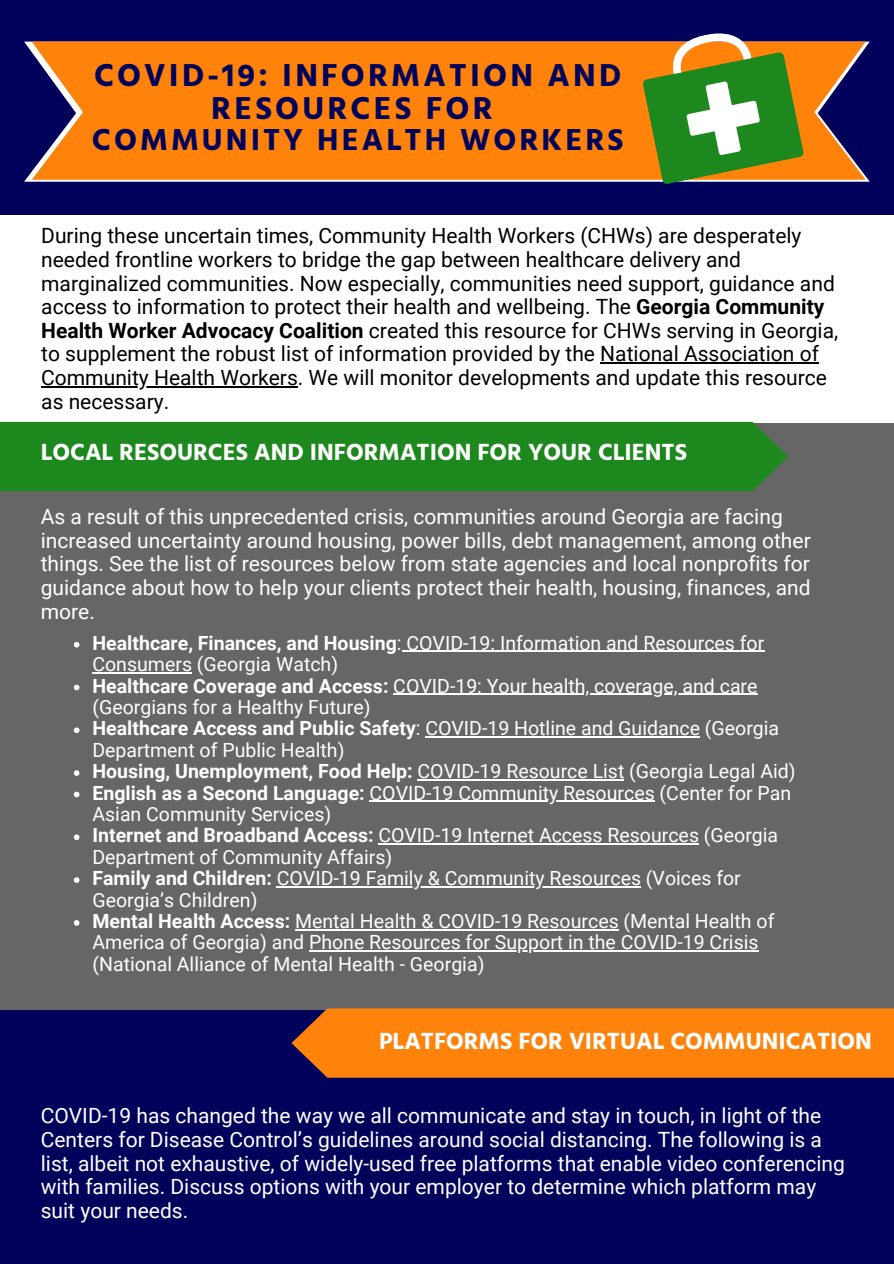
<style>
.page{position:relative;width:894px;height:1264px;background:#fff}
.page>*{position:absolute;margin:0;border:0;box-sizing:border-box;transform-origin:0 0}
.t1{font:700 32.55px/32.7px "Hind Guntur";letter-spacing:.1em;color:#01005b;text-align:center}
.t2{font:700 31.2px "Hind Guntur";letter-spacing:.1em;color:#01005b}
.t3{font:700 24px "Hind Guntur";color:#fff}
.t4{font:21px/23.7px "Roboto";color:#fff}
.t5{font:21px/23.7px "Roboto";color:#000}
.t6{font:19.5px/21.5px "Roboto";color:#fff}
.s1{font-weight:700}
</style>
<div class="page">
<div style="left:0;top:0;width:893px;height:1263px;background:#01005b"></div>
<svg style="left:24px;top:42px;width:845px;height:140px"></svg>
<svg style="left:32px;top:42px;width:833px;height:138px;background:#ef7c13"></svg>
<div style="left:0;top:422px;width:893px;height:587px;background:#666"></div>
<div style="left:0;top:214px;width:893px;height:208px;background:#fff"></div>
<svg style="left:642px;top:33px;width:162px;height:151px;background:#7c903e"></svg>
<hr style="left:600px;top:362px;width:218px;height:2px;background:#000">
<hr style="left:41px;top:386px;width:257px;height:1px;background:#000">
<div style="left:0;top:422px;width:788px;height:69px;background:#1d881e"></div>
<svg style="left:74px;top:642px;width:5px;height:5px"></svg>
<hr style="left:401px;top:651px;width:363px;height:1px;background:#fff">
<hr style="left:92px;top:672px;width:100px;height:1px;background:#fff">
<svg style="left:74px;top:684px;width:5px;height:6px"></svg>
<hr style="left:393px;top:693px;width:364px;height:1px;background:#fff">
<svg style="left:74px;top:727px;width:5px;height:6px"></svg>
<hr style="left:425px;top:736px;width:274px;height:1px;background:#fff">
<svg style="left:74px;top:770px;width:5px;height:6px"></svg>
<hr style="left:417px;top:779px;width:207px;height:1px;background:#fff">
<svg style="left:74px;top:791px;width:5px;height:6px"></svg>
<hr style="left:369px;top:800px;width:285px;height:1px;background:#fff">
<svg style="left:74px;top:834px;width:5px;height:6px"></svg>
<hr style="left:378px;top:843px;width:320px;height:1px;background:#fff">
<svg style="left:74px;top:877px;width:5px;height:5px"></svg>
<hr style="left:277px;top:886px;width:364px;height:1px;background:#fff">
<svg style="left:74px;top:920px;width:5px;height:5px"></svg>
<hr style="left:295px;top:929px;width:323px;height:1px;background:#fff">
<hr style="left:309px;top:950px;width:449px;height:1px;background:#fff">
<div style="left:291px;top:1008px;width:602px;height:69px;background:#ff820b"></div>
<h1 class="t1" style="left:94px;top:59px;width:528px">COVID-19: INFORMATION AND<br>RESOURCES FOR</h1>
<h2 class="t2" style="left:92px;top:121px;width:533px">COMMUNITY HEALTH WORKERS</h2>
<p class="t5" style="left:41px;top:224px;width:798px">During these uncertain times, Community Health Workers (CHWs) are desperately needed frontline workers to bridge the gap between healthcare delivery and marginalized communities. Now especially, communities need support, guidance and access to information to protect their health and wellbeing. The <span class="s1">Georgia Community Health Worker Advocacy Coalition</span> created this resource for CHWs serving in Georgia, to supplement the robust list of information provided by the National Association of Community Health Workers. We will monitor developments and update this resource as necessary.</p>
<p class="t3" style="left:41px;top:437px;width:647px">LOCAL RESOURCES AND INFORMATION FOR YOUR CLIENTS</p>
<p class="t4" style="left:41px;top:505px;width:771px">As a result of this unprecedented crisis, communities around Georgia are facing increased uncertainty around housing, power bills, debt management, among other things. See the list of resources below from state agencies and local nonprofits for guidance about how to help your clients protect their health, housing, finances, and more.</p>
<p class="t6" style="left:92px;top:632px;width:704px"><span class="s1">Healthcare, Finances, and Housing</span>: COVID-19: Information and Resources for Consumers (Georgia Watch)<br><span class="s1">Healthcare Coverage and Access:</span> COVID-19: Your health, coverage, and care (Georgians for a Healthy Future)<br><span class="s1">Healthcare Access and Public Safety</span>: COVID-19 Hotline and Guidance (Georgia Department of Public Health)<br><span class="s1">Housing, Unemployment, Food Help:</span> COVID-19 Resource List (Georgia Legal Aid)<br><span class="s1">English as a Second Language:</span> COVID-19 Community Resources (Center for Pan Asian Community Services)<br><span class="s1">Internet and Broadband Access:</span> COVID-19 Internet Access Resources (Georgia Department of Community Affairs)<br><span class="s1">Family and Children:</span> COVID-19 Family &amp; Community Resources (Voices for Georgia’s Children)<br><span class="s1">Mental Health Access:</span> Mental Health &amp; COVID-19 Resources (Mental Health of America of Georgia) and Phone Resources for Support in the COVID-19 Crisis (National Alliance of Mental Health - Georgia)</p>
<p class="t3" style="left:379px;top:1026px;width:494px">PLATFORMS FOR VIRTUAL COMMUNICATION</p>
<p class="t4" style="left:41px;top:1104px;width:805px">COVID-19 has changed the way we all communicate and stay in touch, in light of the Centers for Disease Control’s guidelines around social distancing. The following is a list, albeit not exhaustive, of widely-used free platforms that enable video conferencing with families. Discuss options with your employer to determine which platform may suit your needs.</p>
</div>
